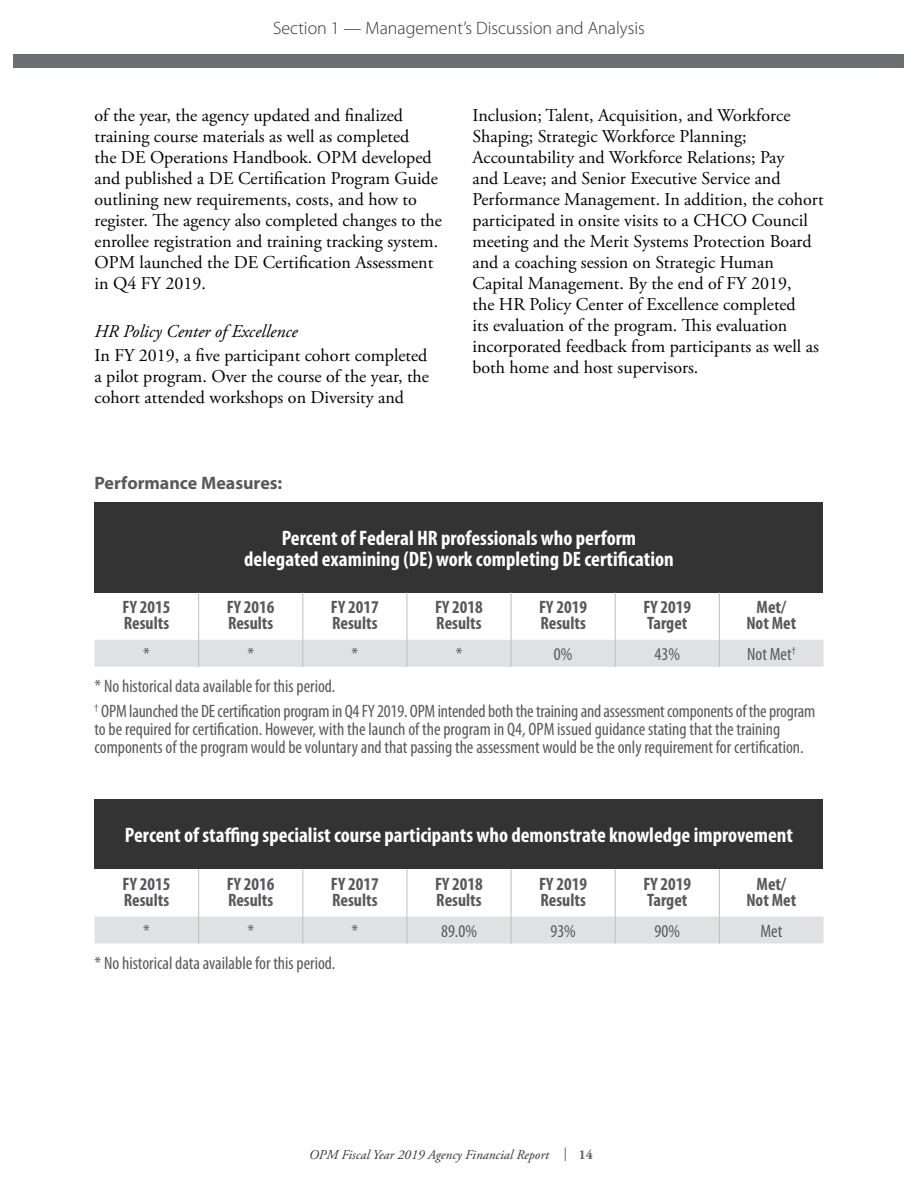
<style>
.page{position:relative;width:918px;height:1188px;background:#fff}
.page>*{position:absolute;margin:0;border:0;box-sizing:border-box;transform-origin:0 0}
.t1{font:700 condensed 21px/21px "Myriad Pro";color:#fff;text-align:center}
.t2{font:18px/21px "Adobe Garamond Pro";color:#000}
.t3{font:condensed 18px/18px "Myriad Pro";color:#58595b}
.t4{font:700 condensed 18px/16.5px "Myriad Pro";color:#58595b}
.t5{font:300 18px "Myriad Pro";color:#333334}
.t6{font:italic 18px "Adobe Garamond Pro";color:#000}
.t7{font:700 18px "Myriad Pro";color:#58595b}
.t8{font:italic 13.5px "Adobe Garamond Pro";color:#333334}
.t9{font:700 13.5px "Adobe Garamond Pro";color:#58595b}
</style>
<div class="page">
<div style="left:14px;top:54px;width:890px;height:14px;background:#6d6e71"></div>
<svg style="left:565px;top:1148px;width:1px;height:13px"></svg>
<div style="left:94px;top:502px;width:730px;height:91px;background:#333334"></div>
<hr style="left:198px;top:593px;width:1px;height:47px;background:#bcbec0">
<hr style="left:302px;top:593px;width:1px;height:47px;background:#bcbec0">
<hr style="left:407px;top:593px;width:1px;height:47px;background:#bcbec0">
<hr style="left:511px;top:593px;width:1px;height:47px;background:#bcbec0">
<hr style="left:615px;top:593px;width:1px;height:47px;background:#bcbec0">
<hr style="left:719px;top:593px;width:1px;height:47px;background:#bcbec0">
<div style="left:94px;top:640px;width:730px;height:27px;background:#e0e1e2"></div>
<div style="left:94px;top:800px;width:730px;height:69px;background:#333334"></div>
<hr style="left:198px;top:869px;width:1px;height:48px;background:#bcbec0">
<hr style="left:302px;top:869px;width:1px;height:48px;background:#bcbec0">
<hr style="left:407px;top:869px;width:1px;height:48px;background:#bcbec0">
<hr style="left:511px;top:869px;width:1px;height:48px;background:#bcbec0">
<hr style="left:615px;top:869px;width:1px;height:48px;background:#bcbec0">
<hr style="left:719px;top:869px;width:1px;height:48px;background:#bcbec0">
<div style="left:94px;top:917px;width:730px;height:27px;background:#e0e1e2"></div>
<p class="t5" style="left:273px;top:18px;width:374px">Section 1 — Management’s Discussion and Analysis</p>
<p class="t2" style="left:95px;top:105px;width:349px">of the year, the agency updated and finalized training course materials as well as completed<br>the DE Operations Handbook. OPM developed and published a DE Certification Program Guide outlining new requirements, costs, and how to register. The agency also completed changes to the enrollee registration and training tracking system.<br>OPM launched the DE Certification Assessment in Q4 FY 2019.</p>
<h5 class="t6" style="left:95px;top:321px;width:205px">HR Policy Center of Excellence</h5>
<p class="t2" style="left:95px;top:346px;width:336px;text-align:justify">In FY 2019, a five participant cohort completed a pilot program. Over the course of the year, the cohort attended workshops on Diversity and</p>
<h4 class="t7" style="left:94px;top:471px;width:189px">Performance Measures:</h4>
<p class="t2" style="left:473px;top:106px;width:352px">Inclusion; Talent, Acquisition, and Workforce Shaping; Strategic Workforce Planning; Accountability and Workforce Relations; Pay<br>and Leave; and Senior Executive Service and Performance Management. In addition, the cohort participated in onsite visits to a CHCO Council meeting and the Merit Systems Protection Board and a coaching session on Strategic Human Capital Management. By the end of FY 2019,<br>the HR Policy Center of Excellence completed<br>its evaluation of the program. This evaluation incorporated feedback from participants as well as both home and host supervisors.</p>
<h5 class="t1" style="left:244px;top:527px;width:431px">Percent of Federal HR professionals who perform delegated examining (DE) work completing DE certification</h5>
<p class="t4" style="left:123px;top:598px;width:49px">FY 2015<br>Results</p>
<p class="t4" style="left:227px;top:598px;width:49px">FY 2016<br>Results</p>
<p class="t4" style="left:331px;top:598px;width:49px">FY 2017<br>Results</p>
<p class="t4" style="left:435px;top:598px;width:49px">FY 2018<br>Results</p>
<p class="t4" style="left:539px;top:598px;width:49px">FY 2019<br>Results</p>
<p class="t4" style="left:643px;top:598px;width:49px">FY 2019<br>Target</p>
<p class="t4" style="left:746px;top:598px;width:52px;text-align:center">Met/<br>Not Met</p>
<p class="t3" style="left:143px;top:645px;width:8px">*</p>
<p class="t3" style="left:247px;top:645px;width:8px">*</p>
<p class="t3" style="left:352px;top:645px;width:8px">*</p>
<p class="t3" style="left:456px;top:645px;width:8px">*</p>
<p class="t3" style="left:554px;top:645px;width:20px">0%</p>
<p class="t3" style="left:655px;top:645px;width:27px">43%</p>
<p class="t3" style="left:747px;top:645px;width:50px">Not Met<sup>†</sup></p>
<p class="t3" style="left:95px;top:677px;width:242px">* No historical data available for this period.</p>
<p class="t3" style="left:94px;top:702px;width:722px"><sup>†</sup> OPM launched the DE certification program in Q4 FY 2019. OPM intended both the training and assessment components of the program to be required for certification. However, with the launch of the program in Q4, OPM issued guidance stating that the training components of the program would be voluntary and that passing the assessment would be the only requirement for certification.</p>
<h5 class="t1" style="left:125px;top:824px;width:670px">Percent of staffing specialist course participants who demonstrate knowledge improvement</h5>
<p class="t4" style="left:123px;top:875px;width:49px">FY 2015<br>Results</p>
<p class="t4" style="left:227px;top:875px;width:49px">FY 2016<br>Results</p>
<p class="t4" style="left:331px;top:875px;width:49px">FY 2017<br>Results</p>
<p class="t4" style="left:435px;top:875px;width:49px">FY 2018<br>Results</p>
<p class="t4" style="left:539px;top:875px;width:49px">FY 2019<br>Results</p>
<p class="t4" style="left:643px;top:875px;width:49px">FY 2019<br>Target</p>
<p class="t4" style="left:746px;top:875px;width:52px;text-align:center">Met/<br>Not Met</p>
<p class="t3" style="left:143px;top:922px;width:8px">*</p>
<p class="t3" style="left:247px;top:922px;width:8px">*</p>
<p class="t3" style="left:352px;top:922px;width:8px">*</p>
<p class="t3" style="left:441px;top:922px;width:37px">89.0%</p>
<p class="t3" style="left:550px;top:922px;width:27px">93%</p>
<p class="t3" style="left:655px;top:922px;width:27px">90%</p>
<p class="t3" style="left:761px;top:922px;width:23px">Met</p>
<p class="t3" style="left:95px;top:954px;width:242px">* No historical data available for this period.</p>
<p class="t8" style="left:309px;top:1147px;width:241px">OPM Fiscal Year 2019 Agency Financial Report</p>
<p class="t9" style="left:579px;top:1147px;width:16px">14</p>
</div>
